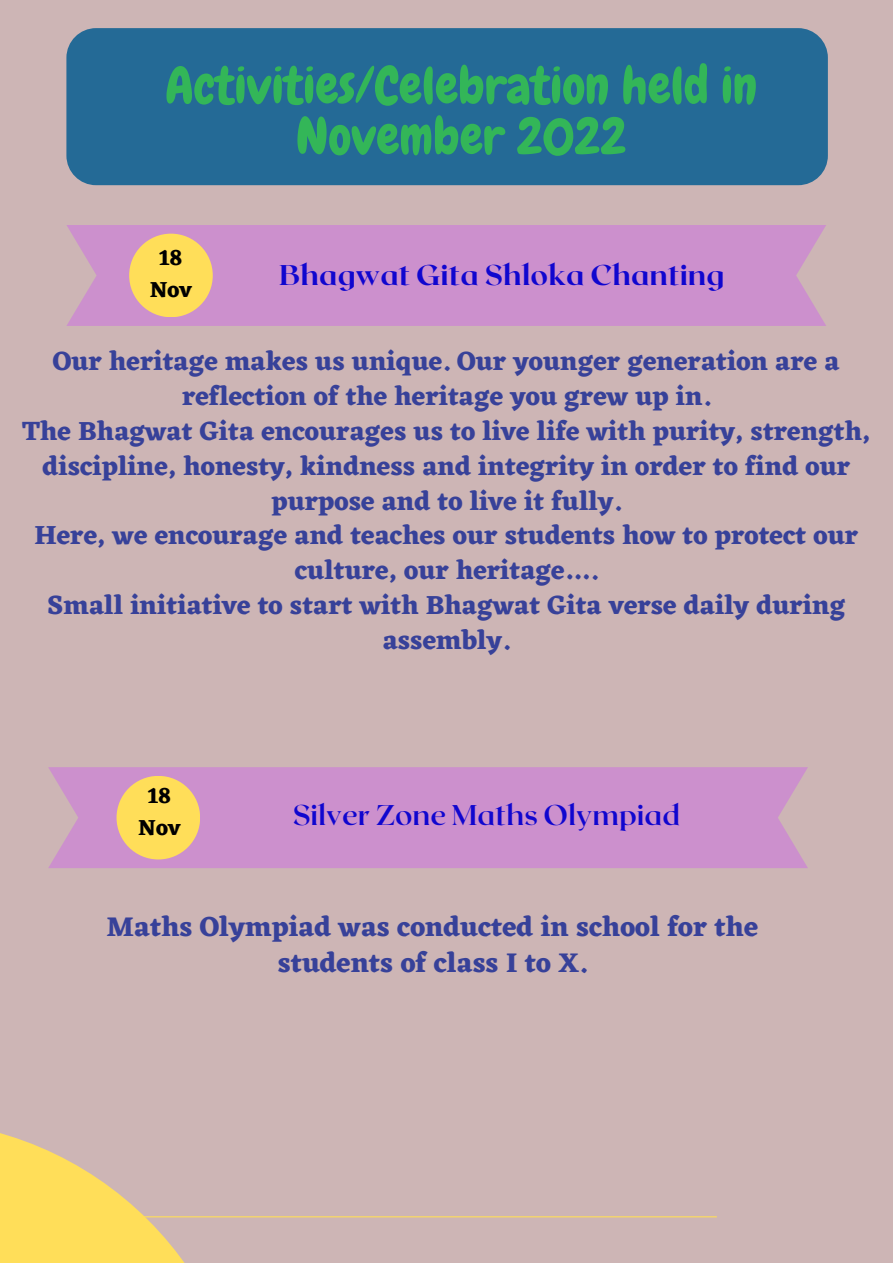
<style>
.page{position:relative;width:893px;height:1264px;background:#fff}
.page>*{position:absolute;margin:0;border:0;box-sizing:border-box;transform-origin:0 0}
.t1{font:51.3px/50.6px "Chewy";color:#33b658;text-align:center}
.t2{font:800 28.5px "Roxborough CF";color:#1006cf}
.t3{font:700 28.5px "Roxborough CF";color:#1006cf}
.t4{font:700 28.2px/36px "Eczar";color:#374199;text-align:center}
.t5{font:700 27px/34.8px "Eczar";color:#374199;text-align:center}
.t6{font:700 22.65px/31.5px "Eczar";color:#000;text-align:center}
</style>
<div class="page">
<div style="left:0;top:0;width:892px;height:1262px;background:#cdb5b5"></div>
<svg style="left:0;top:1133px;width:248px;height:129px"></svg>
<hr style="left:57px;top:1216px;width:659px;height:1px;background:#ffde59">
<div style="left:66px;top:28px;width:761px;height:157px;background:#246a96;border-radius:30px"></div>
<div style="left:66px;top:225px;width:760px;height:101px;background:#cc90cd"></div>
<div style="left:129px;top:234px;width:84px;height:83px;background:#ffde59;border-radius:50%"></div>
<div style="left:48px;top:767px;width:760px;height:101px;background:#cc90cd"></div>
<div style="left:116px;top:775px;width:84px;height:84px;background:#ffde59;border-radius:50%"></div>
<h1 class="t1" style="left:165px;top:61px;width:593px">Activities/Celebration held in<br>November 2022</h1>
<p class="t6" style="left:150px;top:241px;width:44px">18<br>Nov</p>
<p class="t2" style="left:279px;top:256px;width:446px">Bhagwat Gita Shloka Chanting</p>
<p class="t5" style="left:22px;top:343px;width:849px">Our heritage makes us unique. Our younger generation are a reflection of the heritage you grew up in.<br>The Bhagwat Gita encourages us to live life with purity, strength, discipline, honesty, kindness and integrity in order to find our purpose and to live it fully.<br>Here, we encourage and teaches our students how to protect our culture, our heritage….<br>Small initiative to start with Bhagwat Gita verse daily during assembly.</p>
<p class="t6" style="left:138px;top:779px;width:44px">18<br>Nov</p>
<p class="t3" style="left:293px;top:796px;width:389px">Silver Zone Maths Olympiad</p>
<p class="t4" style="left:106px;top:908px;width:653px">Maths Olympiad was conducted in school for the students of class I to X.</p>
</div>
